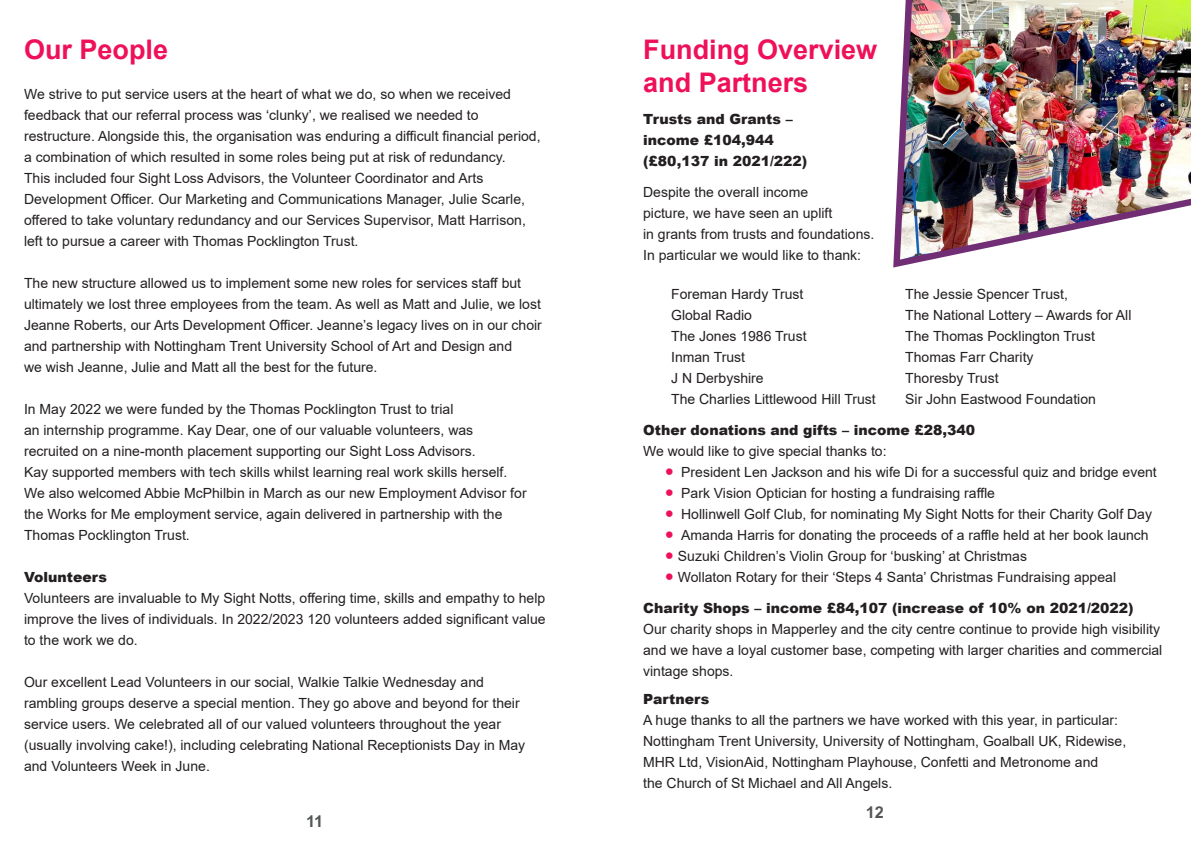
<style>
.page{position:relative;width:1191px;height:842px;background:#fff}
.page>*{position:absolute;margin:0;border:0;box-sizing:border-box;transform-origin:0 0}
.Nic_s_Basic_Paragrapgh_Style{font:700 27px "Arial";color:#ee1059}
.t1{font:700 16.3px "Arial MT Std";color:#545557}
.Nic_s_Basic_Paragrapgh_Style-2{font:14px/21px "Arial";color:#231f20}
.Nic_s_Basic_Paragrapgh_Style-3{font:900 14px "Arial";color:#231f20}
.s1{font-size:26px;color:#ee1059}
</style>
<div class="page">
<img style="left:893px;top:0;width:298px;height:268px">
<p class="Nic_s_Basic_Paragrapgh_Style" style="left:24px;top:33px;width:146px">Our People</p>
<p class="Nic_s_Basic_Paragrapgh_Style" style="left:643px;top:33px;width:236px">Funding Overview</p>
<p class="Nic_s_Basic_Paragrapgh_Style-2" style="left:24px;top:83px;width:488px">We strive to put service users at the heart of what we do, so when we received</p>
<p class="Nic_s_Basic_Paragrapgh_Style" style="left:643px;top:66px;width:167px">and Partners</p>
<p class="Nic_s_Basic_Paragrapgh_Style-2" style="left:24px;top:104px;width:456px">feedback that our referral process was ‘clunky’, we realised we needed to</p>
<p class="Nic_s_Basic_Paragrapgh_Style-2" style="left:24px;top:125px;width:518px">restructure. Alongside this, the organisation was enduring a difficult financial period, a combination of which resulted in some roles being put at risk of redundancy.</p>
<p class="Nic_s_Basic_Paragrapgh_Style-2" style="left:24px;top:167px;width:503px">This included four Sight Loss Advisors, the Volunteer Coordinator and Arts Development Officer. Our Marketing and Communications Manager, Julie Scarle, offered to take voluntary redundancy and our Services Supervisor, Matt Harrison, left to pursue a career with Thomas Pocklington Trust.</p>
<p class="Nic_s_Basic_Paragrapgh_Style-2" style="left:24px;top:272px;width:519px">The new structure allowed us to implement some new roles for services staff but ultimately we lost three employees from the team. As well as Matt and Julie, we lost Jeanne Roberts, our Arts Development Officer. Jeanne’s legacy lives on in our choir and partnership with Nottingham Trent University School of Art and Design and<br>we wish Jeanne, Julie and Matt all the best for the future.</p>
<p class="Nic_s_Basic_Paragrapgh_Style-2" style="left:24px;top:398px;width:431px">In May 2022 we were funded by the Thomas Pocklington Trust to trial</p>
<p class="Nic_s_Basic_Paragrapgh_Style-2" style="left:24px;top:419px;width:451px">an internship programme. Kay Dear, one of our valuable volunteers, was</p>
<p class="Nic_s_Basic_Paragrapgh_Style-2" style="left:24px;top:440px;width:453px">recruited on a nine-month placement supporting our Sight Loss Advisors.</p>
<p class="Nic_s_Basic_Paragrapgh_Style-2" style="left:24px;top:461px;width:485px">Kay supported members with tech skills whilst learning real work skills herself.</p>
<p class="Nic_s_Basic_Paragrapgh_Style-2" style="left:24px;top:482px;width:504px">We also welcomed Abbie McPhilbin in March as our new Employment Advisor for the Works for Me employment service, again delivered in partnership with the</p>
<p class="Nic_s_Basic_Paragrapgh_Style-2" style="left:24px;top:524px;width:167px">Thomas Pocklington Trust.</p>
<p class="Nic_s_Basic_Paragrapgh_Style-3" style="left:24px;top:567px;width:84px">Volunteers</p>
<p class="Nic_s_Basic_Paragrapgh_Style-2" style="left:24px;top:587px;width:523px;text-align:justify">Volunteers are invaluable to My Sight Notts, offering time, skills and empathy to help improve the lives of individuals. In 2022/2023 120 volunteers added significant value to the work we do.</p>
<p class="Nic_s_Basic_Paragrapgh_Style-2" style="left:24px;top:671px;width:461px">Our excellent Lead Volunteers in our social, Walkie Talkie Wednesday and</p>
<p class="Nic_s_Basic_Paragrapgh_Style-2" style="left:24px;top:692px;width:497px">rambling groups deserve a special mention. They go above and beyond for their</p>
<p class="Nic_s_Basic_Paragrapgh_Style-2" style="left:24px;top:713px;width:478px">service users. We celebrated all of our valued volunteers throughout the year</p>
<p class="Nic_s_Basic_Paragrapgh_Style-2" style="left:24px;top:734px;width:503px">(usually involving cake!), including celebrating National Receptionists Day in May and Volunteers Week in June.</p>
<p class="t1" style="left:306px;top:811px;width:19px">11</p>
<p class="Nic_s_Basic_Paragrapgh_Style-3" style="left:643px;top:109px;width:151px">Trusts and Grants –</p>
<p class="Nic_s_Basic_Paragrapgh_Style-3" style="left:643px;top:130px;width:132px">income £104,944</p>
<p class="Nic_s_Basic_Paragrapgh_Style-3" style="left:643px;top:151px;width:166px">(£80,137 in 2021/222)</p>
<p class="Nic_s_Basic_Paragrapgh_Style-2" style="left:643px;top:182px;width:166px">Despite the overall income</p>
<p class="Nic_s_Basic_Paragrapgh_Style-2" style="left:643px;top:203px;width:191px">picture, we have seen an uplift</p>
<p class="Nic_s_Basic_Paragrapgh_Style-2" style="left:643px;top:224px;width:233px">in grants from trusts and foundations.</p>
<p class="Nic_s_Basic_Paragrapgh_Style-2" style="left:643px;top:245px;width:219px">In particular we would like to thank:</p>
<p class="Nic_s_Basic_Paragrapgh_Style-2" style="left:671px;top:284px;width:134px">Foreman Hardy Trust</p>
<p class="Nic_s_Basic_Paragrapgh_Style-2" style="left:671px;top:305px;width:82px">Global Radio</p>
<p class="Nic_s_Basic_Paragrapgh_Style-2" style="left:671px;top:326px;width:137px">The Jones 1986 Trust</p>
<p class="Nic_s_Basic_Paragrapgh_Style-2" style="left:671px;top:347px;width:75px">Inman Trust</p>
<p class="Nic_s_Basic_Paragrapgh_Style-2" style="left:671px;top:368px;width:94px">J N Derbyshire</p>
<p class="Nic_s_Basic_Paragrapgh_Style-2" style="left:671px;top:389px;width:206px">The Charlies Littlewood Hill Trust</p>
<p class="Nic_s_Basic_Paragrapgh_Style-2" style="left:905px;top:284px;width:164px">The Jessie Spencer Trust,</p>
<p class="Nic_s_Basic_Paragrapgh_Style-2" style="left:905px;top:305px;width:228px">The National Lottery – Awards for All</p>
<p class="Nic_s_Basic_Paragrapgh_Style-2" style="left:905px;top:326px;width:191px">The Thomas Pocklington Trust</p>
<p class="Nic_s_Basic_Paragrapgh_Style-2" style="left:905px;top:347px;width:130px">Thomas Farr Charity</p>
<p class="Nic_s_Basic_Paragrapgh_Style-2" style="left:905px;top:368px;width:95px">Thoresby Trust</p>
<p class="Nic_s_Basic_Paragrapgh_Style-2" style="left:905px;top:389px;width:192px">Sir John Eastwood Foundation</p>
<p class="Nic_s_Basic_Paragrapgh_Style-3" style="left:643px;top:420px;width:333px">Other donations and gifts – income £28,340</p>
<p class="Nic_s_Basic_Paragrapgh_Style-2" style="left:643px;top:440px;width:245px">We would like to give special thanks to:</p>
<p class="Nic_s_Basic_Paragrapgh_Style-2" style="left:665px;top:461px;width:493px"><span class="s1">•</span> President Len Jackson and his wife Di for a successful quiz and bridge event</p>
<p class="Nic_s_Basic_Paragrapgh_Style-2" style="left:665px;top:482px;width:332px"><span class="s1">•</span> Park Vision Optician for hosting a fundraising raffle</p>
<p class="Nic_s_Basic_Paragrapgh_Style-2" style="left:665px;top:503px;width:489px"><span class="s1">•</span> Hollinwell Golf Club, for nominating My Sight Notts for their Charity Golf Day</p>
<p class="Nic_s_Basic_Paragrapgh_Style-2" style="left:665px;top:524px;width:485px"><span class="s1">•</span> Amanda Harris for donating the proceeds of a raffle held at her book launch</p>
<p class="Nic_s_Basic_Paragrapgh_Style-2" style="left:665px;top:545px;width:364px"><span class="s1">•</span> Suzuki Children’s Violin Group for ‘busking’ at Christmas</p>
<p class="Nic_s_Basic_Paragrapgh_Style-2" style="left:665px;top:566px;width:453px"><span class="s1">•</span> Wollaton Rotary for their ‘Steps 4 Santa’ Christmas Fundraising appeal</p>
<p class="Nic_s_Basic_Paragrapgh_Style-3" style="left:643px;top:598px;width:492px">Charity Shops – income £84,107 (increase of 10% on 2021/2022)</p>
<p class="Nic_s_Basic_Paragrapgh_Style-2" style="left:643px;top:618px;width:520px">Our charity shops in Mapperley and the city centre continue to provide high visibility and we have a loyal customer base, competing with larger charities and commercial vintage shops.</p>
<p class="Nic_s_Basic_Paragrapgh_Style-3" style="left:643px;top:689px;width:68px">Partners</p>
<p class="Nic_s_Basic_Paragrapgh_Style-2" style="left:643px;top:709px;width:476px">A huge thanks to all the partners we have worked with this year, in particular:</p>
<p class="Nic_s_Basic_Paragrapgh_Style-2" style="left:643px;top:730px;width:484px">Nottingham Trent University, University of Nottingham, Goalball UK, Ridewise,</p>
<p class="Nic_s_Basic_Paragrapgh_Style-2" style="left:643px;top:751px;width:456px">MHR Ltd, VisionAid, Nottingham Playhouse, Confetti and Metronome and the Church of St Michael and All Angels.</p>
<p class="t1" style="left:865px;top:803px;width:20px">12</p>
</div>
